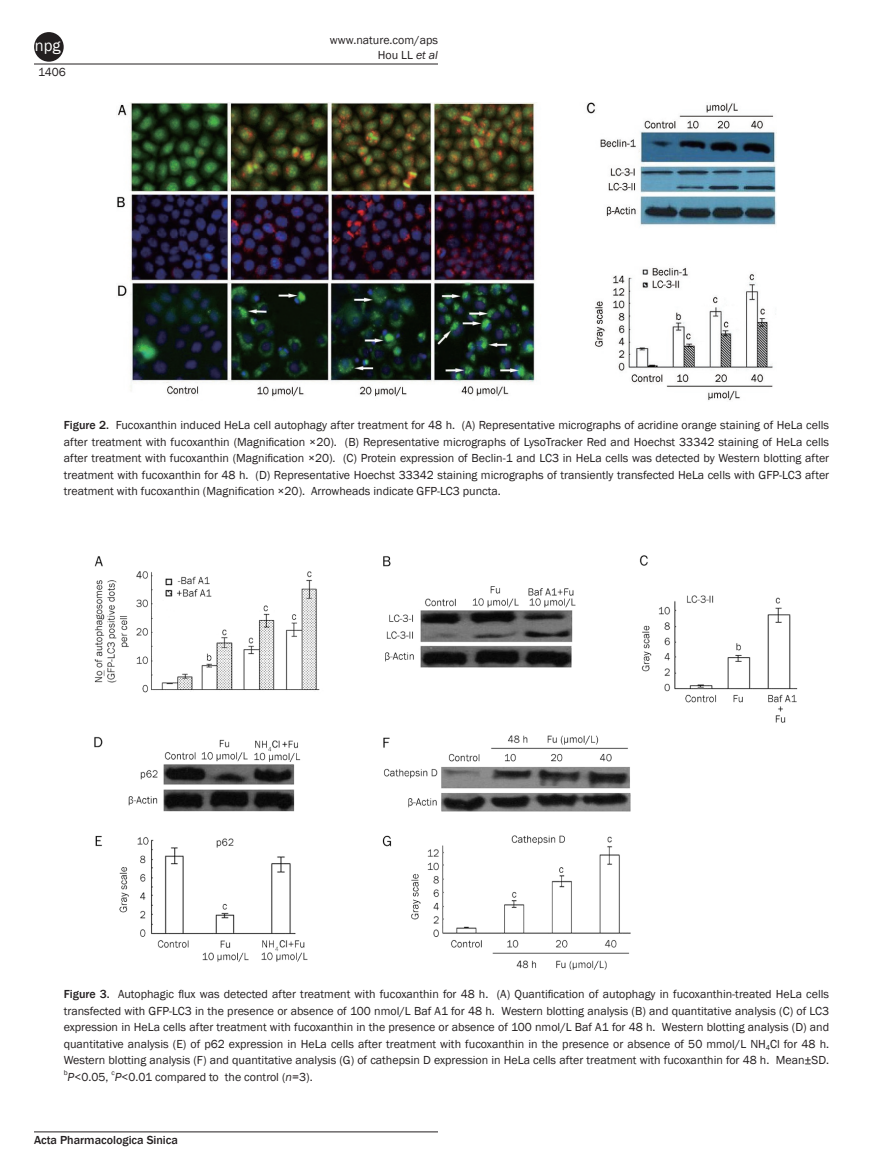
<style>
.page{position:relative;width:893px;height:1170px;background:#fff}
.page>*{position:absolute;margin:0;border:0;box-sizing:border-box;transform-origin:0 0}
.t1{font:16.5px "Franklin Gothic Book 2";color:#fff}
.图表注{font:12px/16.5px "Franklin Gothic";color:#231f20;text-align:justify}
.t2{font:12px/15px "Franklin Gothic Book 2";color:#231f20;text-align:right}
.t3{font:500 12px "Franklin Gothic";color:#231f20}
.s1{font-family:"Franklin Gothic";font-style:italic}
.s2{font-weight:500}
.s3{font-family:"Franklin Gothic Book 2"}
.s4{font-style:italic}
</style>
<div class="page">
<hr style="left:34px;top:64px;width:404px;height:1px;background:#231f20">
<hr style="left:34px;top:1131px;width:404px;height:1px;background:#231f20">
<div style="left:34px;top:32px;width:30px;height:30px;background:#231f20;border-radius:50%"></div>
<img style="left:117px;top:102px;width:660px;height:299px">
<img style="left:94px;top:555px;width:704px;height:415px">
<h1 class="t1" style="left:35px;top:35px;width:27px">npg</h1>
<p class="图表注" style="left:38px;top:64px;width:29px">1406</p>
<p class="t2" style="left:330px;top:32px;width:110px">www.nature.com/aps<br>Hou LL <span class="s1">et al</span></p>
<p class="图表注" style="left:64px;top:417px;width:767px"><span class="s2">Figure 2.</span> Fucoxanthin induced HeLa cell autophagy after treatment for 48 h. (A) Representative micrographs of acridine orange staining of HeLa cells after treatment with fucoxanthin (Magnification ×20). (B) Representative micrographs of LysoTracker Red and Hoechst 33342 staining of HeLa cells after treatment with fucoxanthin (Magnification ×20). (C) Protein expression of Beclin-1 and LC3 in HeLa cells was detected by Western blotting after treatment with fucoxanthin for 48 h. (D) Representative Hoechst 33342 staining micrographs of transiently transfected HeLa cells with GFP-LC3 after treatment with fucoxanthin (Magnification ×20). Arrowheads indicate GFP-LC3 puncta.</p>
<p class="图表注" style="left:64px;top:986px;width:767px"><span class="s2">Figure 3.</span> Autophagic flux was detected after treatment with fucoxanthin for 48 h. (A) Quantification of autophagy in fucoxanthin-treated He<span class="s3">La cells </span>transfected with GFP-LC3 in the presence or absence of 100 nmol/L Baf A1 for 48 h. Western blotting analysis (B) and quantitative analysis (C) of LC3 expression in HeLa cells after treatment with fucoxanthin in the presence or absence of 100 nmol/L Baf A1 for 48 h. Western blotting analysis (D) and quantitative analysis (E) of p62 expression in HeLa cells after treatment with fucoxanthin in the presence or absence of 50 mmol/L NH<sub>4</sub>Cl for 48 h.<br>Western blotting analysis (F) and quantitative analysis (G) of cathepsin D expression in HeLa cells after treatment with fucoxanthin for 48 h. Mean±SD. <sup>b</sup><span class="s4">P</span><span class="s3">&lt;0.05,</span> <sup>c</sup><span class="s4">P</span><span class="s3">&lt;0.01 compared to the control (</span><span class="s4">n</span>=3).</p>
<p class="t3" style="left:34px;top:1132px;width:145px">Acta Pharmacologica Sinica</p>
</div>
